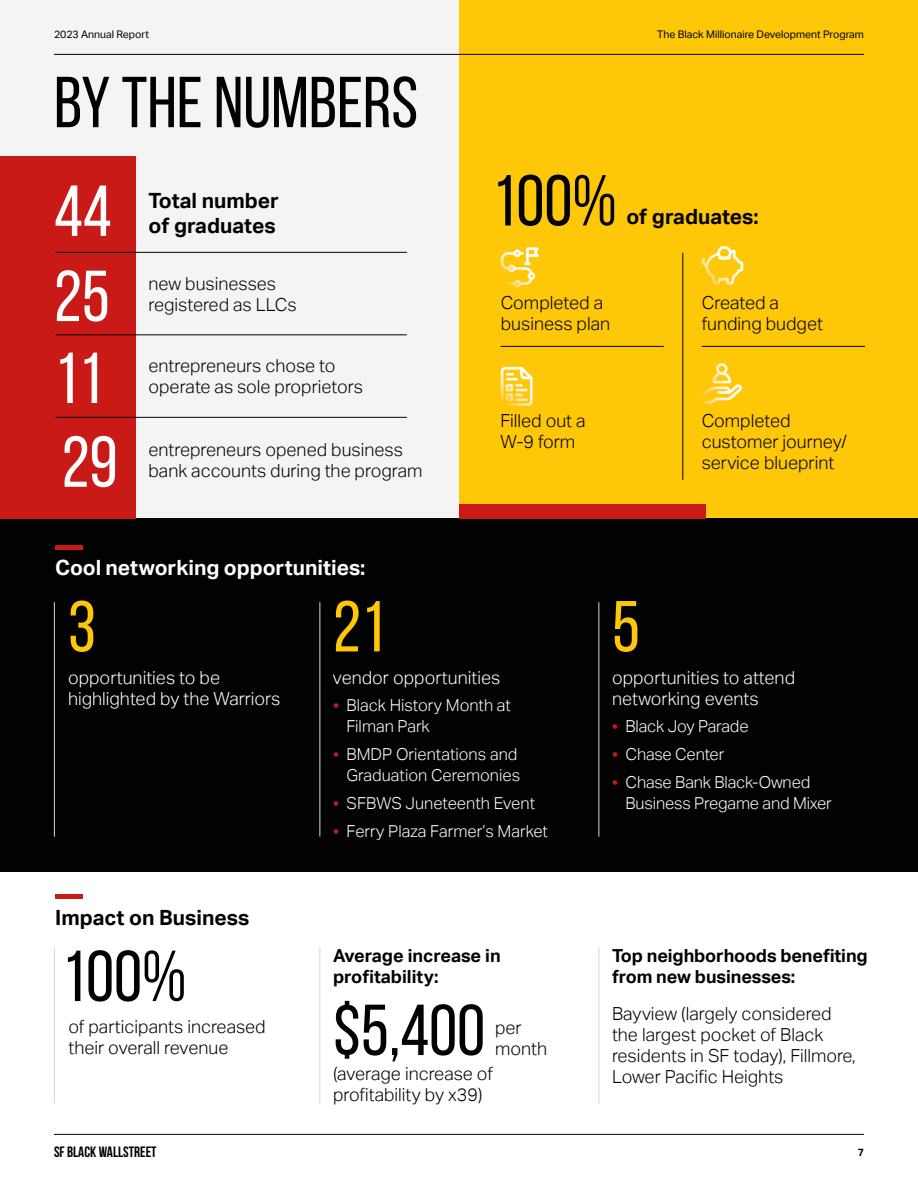
<style>
.page{position:relative;width:918px;height:1188px;background:#fff}
.page>*{position:absolute;margin:0;border:0;box-sizing:border-box;transform-origin:0 0}
.t1{font:72px "Bebas Neue";color:#020203}
.t2{font:72px "Bebas Neue";color:#000}
.t3{font:72px "Bebas Neue";color:#fff}
.t4{font:72px "Bebas Neue";color:#fec707}
.t5{font:700 21px/25.5px "Aktiv Grotesk";color:#020203}
.t6{font:700 21px "Aktiv Grotesk";color:#fff}
.t7{font:300 18px/21px "Aktiv Grotesk";color:#020203}
.t8{font:300 18px/21px "Aktiv Grotesk";color:#fff}
.t9{font:700 18px/21px "Aktiv Grotesk";letter-spacing:-.005em;color:#020203}
.t10{font:300 16.5px/21px "Aktiv Grotesk";color:#fff}
.t11{font:700 15px "Bebas Neue";color:#000}
.t12{font:10.5px "Aktiv Grotesk";color:#000}
.t13{font:700 10.5px "Aktiv Grotesk";color:#000}
.s1{font-weight:700;font-size:15px;color:#ca1a17}
</style>
<div class="page">
<div style="left:0;top:0;width:459px;height:532px;background:#f5f4f4"></div>
<div style="left:459px;top:0;width:459px;height:518px;background:#fec707"></div>
<div style="left:0;top:518px;width:918px;height:354px;background:#020203"></div>
<div style="left:0;top:156px;width:136px;height:362px;background:#ca1a17"></div>
<hr style="left:320px;top:602px;width:1px;height:235px;background:#d6d7d8">
<hr style="left:320px;top:947px;width:1px;height:157px;background:#d6d7d8">
<hr style="left:54px;top:602px;width:1px;height:235px;background:#d6d7d8">
<hr style="left:54px;top:947px;width:1px;height:157px;background:#d6d7d8">
<hr style="left:598px;top:602px;width:1px;height:235px;background:#d6d7d8">
<hr style="left:598px;top:947px;width:1px;height:157px;background:#d6d7d8">
<div style="left:56px;top:894px;width:27px;height:5px;background:#ca1a17"></div>
<hr style="left:56px;top:545px;width:27px;height:4px;background:#ca1a17">
<div style="left:459px;top:504px;width:246px;height:14px;background:#ca1a17"></div>
<svg style="left:500px;top:247px;width:39px;height:41px"></svg>
<svg style="left:701px;top:245px;width:43px;height:40px"></svg>
<svg style="left:500px;top:366px;width:33px;height:40px"></svg>
<svg style="left:703px;top:363px;width:39px;height:41px"></svg>
<hr style="left:682px;top:253px;width:1px;height:227px;background:#020203">
<hr style="left:501px;top:346px;width:163px;height:1px;background:#020203">
<hr style="left:56px;top:252px;width:351px;height:1px;background:#020203">
<hr style="left:56px;top:334px;width:351px;height:1px;background:#020203">
<hr style="left:56px;top:417px;width:351px;height:1px;background:#020203">
<hr style="left:702px;top:346px;width:163px;height:1px;background:#020203">
<hr style="left:54px;top:1134px;width:810px;height:1px;background:#020203">
<hr style="left:54px;top:54px;width:810px;height:1px;background:#020203">
<p class="t12" style="left:54px;top:28px;width:97px">2023 Annual Report</p>
<p class="t12" style="left:657px;top:28px;width:208px">The Black Millionaire Development Program</p>
<h1 class="t2" style="left:54px;top:63px;width:366px">BY THE NUMBERS</h1>
<h1 class="t3" style="left:54px;top:172px;width:59px">44</h1>
<h1 class="t1" style="left:492px;top:162px;width:126px">100%</h1>
<h1 class="t3" style="left:54px;top:257px;width:57px">25</h1>
<p class="t5" style="left:148px;top:188px;width:132px">Total number of graduates</p>
<p class="t5" style="left:626px;top:204px;width:134px">of graduates:</p>
<p class="t7" style="left:148px;top:273px;width:150px">new businesses registered as LLCs</p>
<p class="t7" style="left:501px;top:293px;width:111px">Completed a business plan</p>
<p class="t7" style="left:702px;top:293px;width:123px">Created a funding budget</p>
<h1 class="t3" style="left:54px;top:339px;width:50px">11</h1>
<h1 class="t3" style="left:62px;top:423px;width:57px">29</h1>
<p class="t7" style="left:148px;top:355px;width:216px">entrepreneurs chose to operate as sole proprietors</p>
<p class="t7" style="left:148px;top:439px;width:275px">entrepreneurs opened business bank accounts during the program</p>
<p class="t6" style="left:55px;top:556px;width:312px">Cool networking opportunities:</p>
<h1 class="t4" style="left:68px;top:588px;width:29px">3</h1>
<h1 class="t4" style="left:333px;top:588px;width:54px">21</h1>
<p class="t7" style="left:501px;top:410px;width:87px">Filled out a<br>W-9 form</p>
<p class="t7" style="left:702px;top:410px;width:147px">Completed customer journey/ service blueprint</p>
<h1 class="t4" style="left:612px;top:588px;width:29px">5</h1>
<p class="t8" style="left:68px;top:667px;width:214px">opportunities to be highlighted by the Warriors</p>
<p class="t8" style="left:333px;top:667px;width:169px">vendor opportunities</p>
<p class="t10" style="left:346px;top:695px;width:166px;text-indent:-14px"><span class="s1">•</span> Black History Month at<br>Filman Park</p>
<p class="t10" style="left:333px;top:744px;width:189px;text-align:right"><span class="s1">•</span> BMDP Orientations and<br>Graduation Ceremonies</p>
<p class="t10" style="left:333px;top:793px;width:204px"><span class="s1">•</span> SFBWS Juneteenth Event</p>
<p class="t10" style="left:333px;top:821px;width:217px"><span class="s1">•</span> Ferry Plaza Farmer’s Market</p>
<p class="t8" style="left:612px;top:667px;width:185px">opportunities to attend networking events</p>
<p class="t10" style="left:612px;top:716px;width:138px"><span class="s1">•</span> Black Joy Parade</p>
<p class="t10" style="left:612px;top:744px;width:114px"><span class="s1">•</span> Chase Center</p>
<p class="t10" style="left:626px;top:772px;width:208px;text-indent:-14px"><span class="s1">•</span> Chase Bank Black-Owned<br>Business Pregame and Mixer</p>
<p class="t5" style="left:55px;top:905px;width:196px">Impact on Business</p>
<h1 class="t1" style="left:62px;top:937px;width:126px">100%</h1>
<p class="t7" style="left:68px;top:1017px;width:199px">of participants increased their overall revenue</p>
<p class="t9" style="left:333px;top:945px;width:169px">Average increase in profitability:</p>
<p class="t9" style="left:612px;top:945px;width:257px">Top neighborhoods benefiting from new businesses:</p>
<p class="t7" style="left:612px;top:1003px;width:245px">Bayview (largely considered the largest pocket of Black residents in SF today), Fillmore,</p>
<p class="t7" style="left:333px;top:1064px;width:161px">(average increase of</p>
<p class="t7" style="left:612px;top:1066px;width:173px">Lower Pacific Heights</p>
<p class="t7" style="left:333px;top:1085px;width:151px">profitability by x39)</p>
<h1 class="t1" style="left:333px;top:991px;width:154px">$5,400</h1>
<p class="t7" style="left:495px;top:1018px;width:54px">per month</p>
<p class="t11" style="left:54px;top:1143px;width:104px">SF BLACK WALLSTREET</p>
<p class="t13" style="left:858px;top:1146px;width:8px">7</p>
</div>
